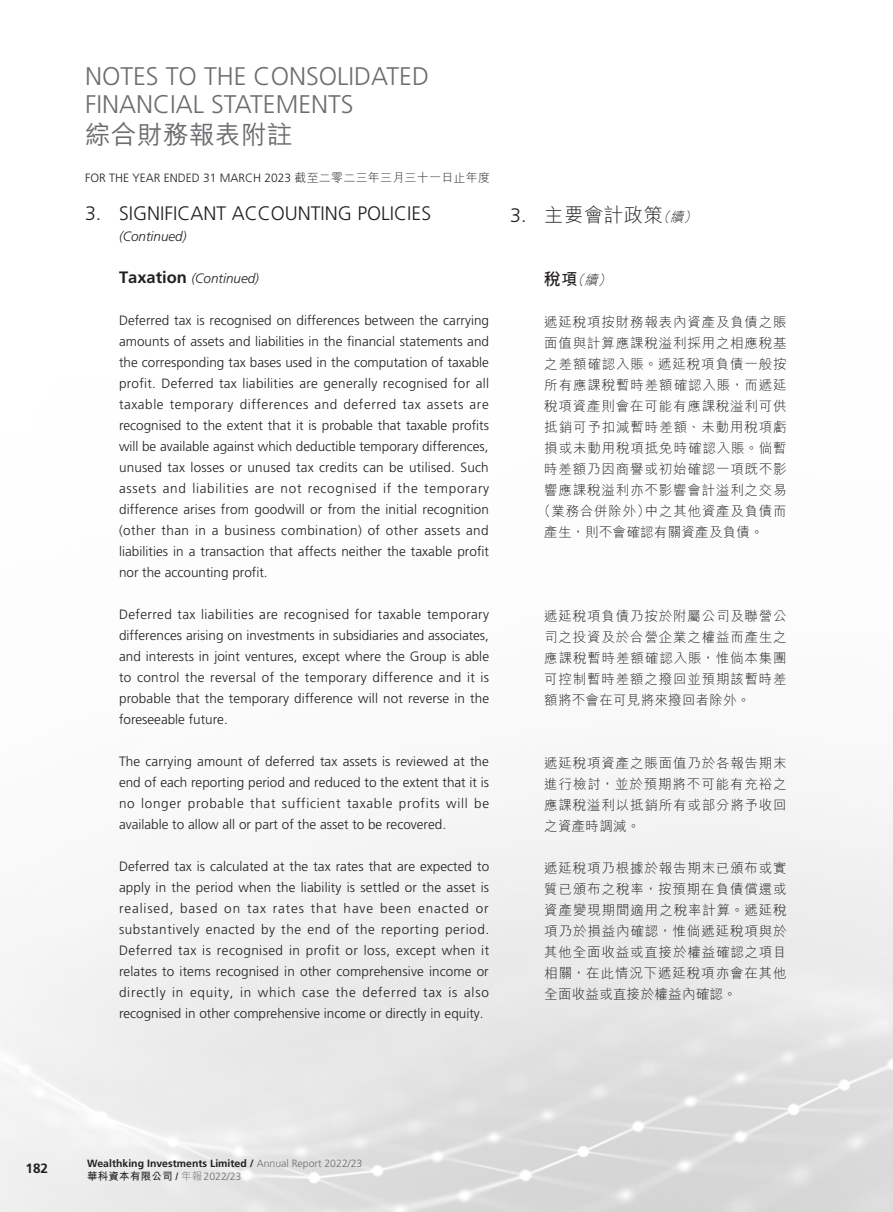
<style>
.page{position:relative;width:893px;height:1212px;background:#fff}
.page>*{position:absolute;margin:0;border:0;box-sizing:border-box;transform-origin:0 0}
.t1{font:300 25.5px/28.5px "Frutiger LT Std";color:#6c6d70}
.t2{font:500 25.5px "M Hei HK";letter-spacing:.02em;color:#6c6d70}
._01_H1_E{font:300 19.5px "Frutiger LT Std";color:#231f20}
._001_H1_C{font:300 19.5px "M Hei HK";letter-spacing:.02em;color:#231f20}
._00_txt_E{font:300 13.5px/21px "Frutiger LT Std";color:#231f20;text-align:justify}
._000_txt_C{font:300 13.5px/21px "M Hei HK";letter-spacing:.06em;color:#231f20;text-align:justify}
._02_H2_E{font:italic 300 13.5px "Frutiger LT Std";color:#231f20}
._000_txt_C-2{font:300 13.5px "M Hei HK";letter-spacing:.02em;color:#231f20}
._01_H1_E-2{font:italic 300 13.5px "Frutiger LT Std";color:#231f20}
._002_H2_C{font:italic 300 13.5px "M Hei HK";color:#231f20}
.t3{font:700 13.5px "Frutiger LT Std";color:#231f20}
.t4{font:300 12px "Frutiger LT Std";color:#231f20}
.t5{font:700 10.5px "Frutiger LT Std";color:#231f20}
.t6{font:700 10.5px "M Hei HK";letter-spacing:.02em;color:#231f20}
.s1{font-family:"M Hei HK"}
.s2{font-weight:700;font-style:normal;font-size:16.5px}
.s3{font-family:"Frutiger LT Std"}
.s4{font-style:italic;font-size:13.5px}
.s5{font-family:"Noto Sans CJ Ktc";font-weight:500;font-style:normal;font-size:16.5px}
.s6{font-family:"Noto Sans CJ Ktc"}
.s7{font-weight:300;color:#6c6d70}
.s8{font-family:"Frutiger LT Std";font-stretch:condensed}
.s9{font-family:"Frutiger LT Std";font-weight:300;color:#6c6d70}
</style>
<div class="page">
<h1 class="t1" style="left:85px;top:62px;width:345px">NOTES TO THE CONSOLIDATED<br>FINANCIAL STATEMENTS</h1>
<h1 class="t2" style="left:85px;top:116px;width:209px">綜合財務報表附註</h1>
<p class="t4" style="left:85px;top:171px;width:407px">FOR THE YEAR ENDED 31 MARCH 2023 <span class="s1">截至二零二三年三月三十一日止年度</span></p>
<p class="_01_H1_E" style="left:85px;top:203px;width:348px">3. SIGNIFICANT ACCOUNTING POLICIES</p>
<p class="_01_H1_E-2" style="left:119px;top:229px;width:69px">(Continued)</p>
<p class="_02_H2_E" style="left:119px;top:271px;width:141px"><span class="s2">Taxation</span> (Continued)</p>
<p class="_00_txt_E" style="left:119px;top:310px;width:372px">Deferred tax is recognised on differences between the carrying amounts of assets and liabilities in the financial statements and the corresponding tax bases used in the computation of taxable profit. Deferred tax liabilities are generally recognised for all taxable temporary differences and deferred tax assets are recognised to the extent that it is probable that taxable profits will be available against which deductible temporary differences, unused tax losses or unused tax credits can be utilised. Such assets and liabilities are not recognised if the temporary difference arises from goodwill or from the initial recognition (other than in a business combination) of other assets and liabilities in a transaction that affects neither the taxable profit nor the accounting profit.</p>
<p class="_00_txt_E" style="left:119px;top:604px;width:372px">Deferred tax liabilities are recognised for taxable temporary differences arising on investments in subsidiaries and associates, and interests in joint ventures, except where the Group is able to control the reversal of the temporary difference and it is probable that the temporary difference will not reverse in the foreseeable future.</p>
<p class="_00_txt_E" style="left:119px;top:751px;width:372px">The carrying amount of deferred tax assets is reviewed at the end of each reporting period and reduced to the extent that it is no longer probable that sufficient taxable profits will be available to allow all or part of the asset to be recovered.</p>
<p class="_00_txt_E" style="left:119px;top:856px;width:372px">Deferred tax is calculated at the tax rates that are expected to apply in the period when the liability is settled or the asset is realised, based on tax rates that have been enacted or substantively enacted by the end of the reporting period.<br>Deferred tax is recognised in profit or loss, except when it relates to items recognised in other comprehensive income or directly in equity, in which case the deferred tax is also recognised in other comprehensive income or directly in equity.</p>
<p class="_001_H1_C" style="left:510px;top:204px;width:191px"><span class="s3">3.</span> 主要會計政策<span class="s4">（續）</span></p>
<p class="_002_H2_C" style="left:544px;top:273px;width:71px"><span class="s5">稅</span><span class="s2">項</span>（續）</p>
<p class="_000_txt_C" style="left:544px;top:311px;width:244px">遞延<span class="s6">稅</span>項按財務報表內資產及負債之賬</p>
<p class="_000_txt_C" style="left:544px;top:332px;width:244px">面值與計算應課<span class="s6">稅</span>溢利採用之相應<span class="s6">稅</span>基</p>
<p class="_000_txt_C" style="left:544px;top:353px;width:244px">之差額確認入賬。遞延<span class="s6">稅</span>項負債一般按</p>
<p class="_000_txt_C" style="left:544px;top:374px;width:244px">所有應課<span class="s6">稅</span>暫時差額確認入賬，而遞延</p>
<p class="_000_txt_C" style="left:544px;top:395px;width:244px"><span class="s6">稅</span>項資產則會在可能有應課<span class="s6">稅</span>溢利可供</p>
<p class="_000_txt_C" style="left:544px;top:416px;width:244px">抵銷可予扣減暫時差額、未動用<span class="s6">稅</span>項虧</p>
<p class="_000_txt_C" style="left:544px;top:437px;width:244px">損或未動用<span class="s6">稅</span>項抵免時確認入賬。倘暫</p>
<p class="_000_txt_C" style="left:544px;top:458px;width:244px">時差額乃因商譽或初始確認一項既不影</p>
<p class="_000_txt_C" style="left:544px;top:479px;width:244px">響應課<span class="s6">稅</span>溢利亦不影響會計溢利之交易</p>
<p class="_000_txt_C" style="left:537px;top:500px;width:251px">（業務合併除外）中之其他資產及負債而</p>
<p class="_000_txt_C-2" style="left:544px;top:525px;width:221px">產生，則不會確認有關資產及負債。</p>
<p class="_000_txt_C" style="left:544px;top:605px;width:244px">遞延<span class="s6">稅</span>項負債乃按於附屬公司及聯營公司之投資及於合營企業之權益而產生之應課<span class="s6">稅</span>暫時差額確認入賬，惟倘本集團可控制暫時差額之撥回並預期該暫時差額將不會在可見將來撥回者除外。</p>
<p class="_000_txt_C" style="left:544px;top:752px;width:244px">遞延<span class="s6">稅</span>項資產之賬面值乃於各報告期末進行檢討，並於預期將不可能有充裕之應課<span class="s6">稅</span>溢利以抵銷所有或部分將予收回之資產時調減。</p>
<p class="_000_txt_C" style="left:544px;top:857px;width:244px">遞延<span class="s6">稅</span>項乃根據於報告期末已頒布或實質已頒布之<span class="s6">稅</span>率，按預期在負債償還或資產變現期間適用之<span class="s6">稅</span>率計算。遞延<span class="s6">稅</span>項乃於損益內確認，惟倘遞延<span class="s6">稅</span>項與於其他全面收益或直接於權益確認之項目相關，在此情況下遞延<span class="s6">稅</span>項亦會在其他全面收益或直接於權益內確認。</p>
<p class="t3" style="left:25px;top:1161px;width:24px">182</p>
<p class="t5" style="left:87px;top:1157px;width:277px">Wealthking Investments Limited / <span class="s7">Annual Report 2022/23</span></p>
<p class="t6" style="left:87px;top:1168px;width:156px">華科資本有限公司 <span class="s8">/</span> <span class="s7">年報</span><span class="s9">2022/23</span></p>
</div>
